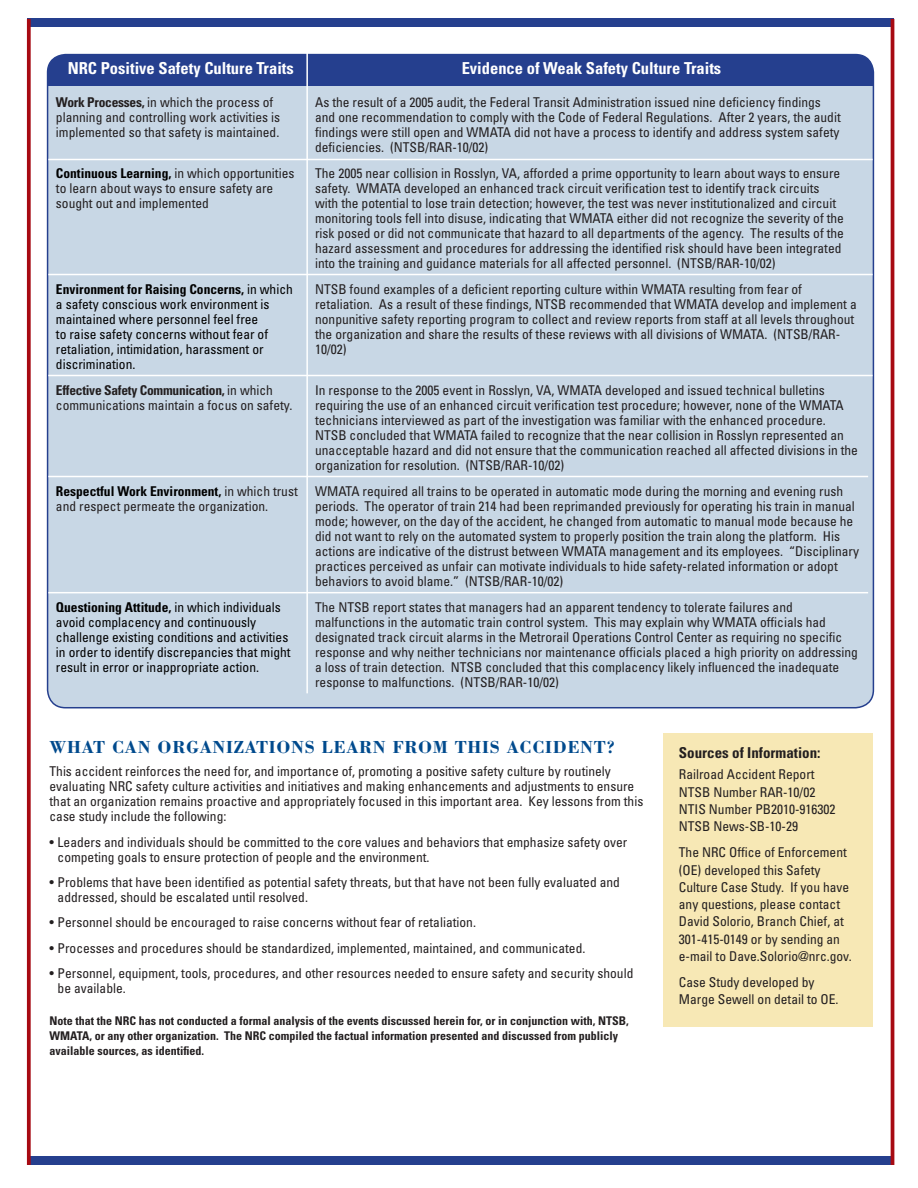
<style>
.page{position:relative;width:918px;height:1188px;background:#fff}
.page>*{position:absolute;margin:0;border:0;box-sizing:border-box;transform-origin:0 0}
.Subhead{font:700 18px "Bodoni Std";letter-spacing:.04em;color:#004a8d}
.Body{font:700 condensed 16.5px "Univers LT Std";color:#fff}
.Body-2{font:700 condensed 15px "Univers LT Std";color:#231f20}
.Body-3{font:condensed 13.5px/15px "Univers LT Std";color:#231f20}
.t1{font:condensed 13.5px/15px "Univers LT Std";color:#000}
.Body-4{font:700 condensed 12px/15px "Univers LT Std";color:#231f20}
.s1{font-weight:700}
.s2{font-weight:700;color:#000}
</style>
<div class="page">
<div style="left:663px;top:733px;width:210px;height:294px;background:#f7e8b5"></div>
<div style="left:48px;top:55px;width:825px;height:653px;background:#c8d7e5;border-radius:18px"></div>
<div style="left:48px;top:55px;width:825px;height:31px;background:#253f8e"></div>
<hr style="left:306px;top:50px;width:2px;height:643px;background:#fff">
<hr style="left:48px;top:159px;width:825px;height:1px;background:#fff">
<hr style="left:48px;top:274px;width:825px;height:1px;background:#fff">
<hr style="left:48px;top:375px;width:825px;height:1px;background:#fff">
<hr style="left:48px;top:476px;width:820px;height:1px;background:#fff">
<hr style="left:48px;top:592px;width:820px;height:1px;background:#fff">
<div style="left:28px;top:1157px;width:866px;height:8px;background:#253f8e"></div>
<div style="left:28px;top:19px;width:866px;height:8px;background:#253f8e"></div>
<svg style="left:27px;top:19px;width:4px;height:1146px;background:#ad1d24"></svg>
<hr style="left:891px;top:19px;width:3px;height:1146px;background:#a70a12">
<p class="Body" style="left:68px;top:58px;width:228px">NRC Positive Safety Culture Traits</p>
<p class="Body" style="left:462px;top:58px;width:261px">Evidence of Weak Safety Culture Traits</p>
<p class="Body-3" style="left:56px;top:94px;width:226px"><span class="s1">Work Processes,</span> in which the process of planning and controlling work activities is implemented so that safety is maintained.</p>
<p class="Body-3" style="left:315px;top:94px;width:527px">As the result of a 2005 audit, the Federal Transit Administration issued nine deficiency findings and one recommendation to comply with the Code of Federal Regulations. After 2 years, the audit findings were still open and WMATA did not have a process to identify and address system safety deficiencies. (NTSB/RAR-10/02)</p>
<p class="Body-3" style="left:56px;top:165px;width:240px"><span class="s2">Continuous Learning,</span> in which opportunities to learn about ways to ensure safety are sought out and implemented</p>
<p class="Body-3" style="left:315px;top:165px;width:530px">The 2005 near collision in Rosslyn, VA, afforded a prime opportunity to learn about ways to ensure safety. WMATA developed an enhanced track circuit verification test to identify track circuits with the potential to lose train detection; however, the test was never institutionalized and circuit monitoring tools fell into disuse, indicating that WMATA either did not recognize the severity of the risk posed or did not communicate that hazard to all departments of the agency. The results of the hazard assessment and procedures for addressing the identified risk should have been integrated into the training and guidance materials for all affected personnel. (NTSB/RAR-10/02)</p>
<p class="t1" style="left:56px;top:281px;width:238px"><span class="s1">Environment for Raising Concerns,</span> in which a safety conscious work environment is maintained where personnel feel free<br>to raise safety concerns without fear of retaliation, intimidation, harassment or discrimination.</p>
<p class="Body-3" style="left:315px;top:281px;width:543px">NTSB found examples of a deficient reporting culture within WMATA resulting from fear of retaliation. As a result of these findings, NTSB recommended that WMATA develop and implement a nonpunitive safety reporting program to collect and review reports from staff at all levels throughout the organization and share the results of these reviews with all divisions of WMATA. (NTSB/RAR-10/02)</p>
<p class="Body-3" style="left:56px;top:382px;width:238px"><span class="s1">Effective Safety Communication,</span> in which communications maintain a focus on safety.</p>
<p class="Body-3" style="left:315px;top:382px;width:544px">In response to the 2005 event in Rosslyn, VA, WMATA developed and issued technical bulletins requiring the use of an enhanced circuit verification test procedure; however, none of the WMATA technicians interviewed as part of the investigation was familiar with the enhanced procedure.<br>NTSB concluded that WMATA failed to recognize that the near collision in Rosslyn represented an unacceptable hazard and did not ensure that the communication reached all affected divisions in the organization for resolution. (NTSB/RAR-10/02)</p>
<p class="Body-3" style="left:56px;top:483px;width:243px"><span class="s2">Respectful Work Environment,</span> in which trust and respect permeate the organization.</p>
<p class="Body-3" style="left:315px;top:483px;width:545px">WMATA required all trains to be operated in automatic mode during the morning and evening rush periods. The operator of train 214 had been reprimanded previously for operating his train in manual mode; however, on the day of the accident, he changed from automatic to manual mode because he did not want to rely on the automated system to properly position the train along the platform. His actions are indicative of the distrust between WMATA management and its employees. “Disciplinary practices perceived as unfair can motivate individuals to hide safety-related information or adopt behaviors to avoid blame.” (NTSB/RAR-10/02)</p>
<p class="t1" style="left:56px;top:599px;width:236px"><span class="s1">Questioning Attitude,</span> in which individuals avoid complacency and continuously challenge existing conditions and activities in order to identify discrepancies that might result in error or inappropriate action.</p>
<p class="Body-3" style="left:315px;top:599px;width:544px">The NTSB report states that managers had an apparent tendency to tolerate failures and malfunctions in the automatic train control system. This may explain why WMATA officials had designated track circuit alarms in the Metrorail Operations Control Center as requiring no specific response and why neither technicians nor maintenance officials placed a high priority on addressing a loss of train detection. NTSB concluded that this complacency likely influenced the inadequate response to malfunctions. (NTSB/RAR-10/02)</p>
<p class="Subhead" style="left:50px;top:735px;width:567px">WHAT CAN ORGANIZATIONS LEARN FROM THIS ACCIDENT?</p>
<p class="Body-3" style="left:50px;top:764px;width:595px">This accident reinforces the need for, and importance of, promoting a positive safety culture by routinely evaluating NRC safety culture activities and initiatives and making enhancements and adjustments to ensure that an organization remains proactive and appropriately focused in this important area. Key lessons from this case study include the following:</p>
<p class="Body-3" style="left:58px;top:835px;width:571px;text-indent:-8px">• Leaders and individuals should be committed to the core values and behaviors that emphasize safety over competing goals to ensure protection of people and the environment.</p>
<p class="Body-3" style="left:58px;top:875px;width:564px;text-indent:-8px">• Problems that have been identified as potential safety threats, but that have not been fully evaluated and addressed, should be escalated until resolved.</p>
<p class="Body-3" style="left:50px;top:915px;width:428px">• Personnel should be encouraged to raise concerns without fear of retaliation.</p>
<p class="Body-3" style="left:50px;top:940px;width:537px">• Processes and procedures should be standardized, implemented, maintained, and communicated.</p>
<p class="Body-3" style="left:58px;top:965px;width:577px;text-indent:-8px">• Personnel, equipment, tools, procedures, and other resources needed to ensure safety and security should be available.</p>
<p class="Body-4" style="left:50px;top:1013px;width:581px">Note that the NRC has not conducted a formal analysis of the events discussed herein for, or in conjunction with, NTSB,<br>WMATA, or any other organization. The NRC compiled the factual information presented and discussed from publicly available sources, as identified.</p>
<p class="Body-2" style="left:679px;top:743px;width:143px">Sources of Information:</p>
<p class="Body-3" style="left:679px;top:767px;width:137px">Railroad Accident Report</p>
<p class="Body-3" style="left:679px;top:784px;width:138px">NTSB Number RAR-10/02</p>
<p class="Body-3" style="left:679px;top:801px;width:158px">NTIS Number PB2010-916302</p>
<p class="Body-3" style="left:679px;top:819px;width:121px">NTSB News-SB-10-29</p>
<p class="Body-3" style="left:679px;top:844px;width:174px;line-height:17.2px">The NRC Office of Enforcement (OE) developed this Safety<br>Culture Case Study. If you have any questions, please contact<br>David Solorio, Branch Chief, at<br>301-415-0149 or by sending an e-mail to Dave.Solorio@nrc.gov.</p>
<p class="Body-3" style="left:679px;top:973px;width:161px;line-height:17.2px">Case Study developed by<br>Marge Sewell on detail to OE.</p>
</div>
